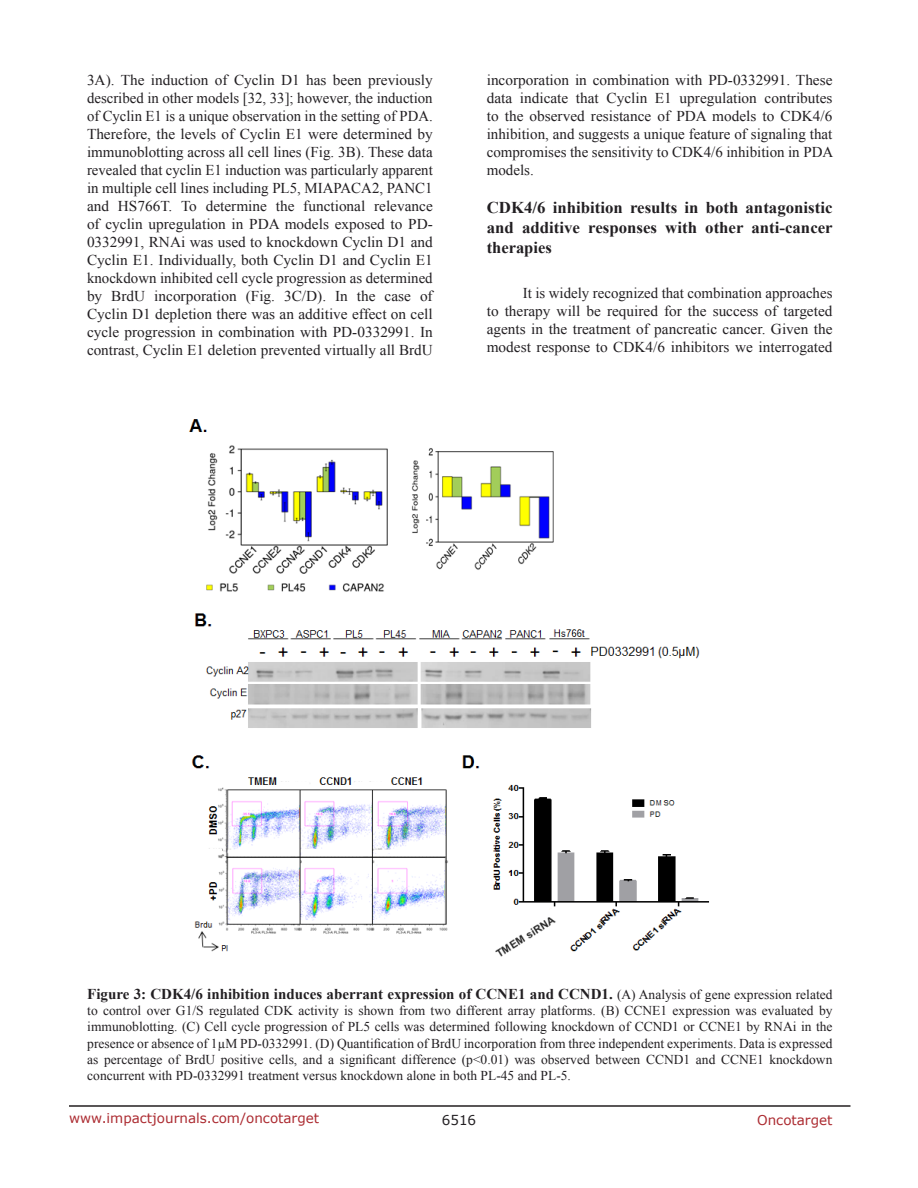
<style>
.page{position:relative;width:918px;height:1188px;background:#fff}
.page>*{position:absolute;margin:0;border:0;box-sizing:border-box;transform-origin:0 0}
.SubHeading{font:700 16.5px/19.8px "Times New Roman";color:#221f22;text-align:justify}
.BodyText{font:15px/18px "Times New Roman";color:#221f22;text-align:justify}
.FigureText{font:700 15px "Times New Roman";color:#221f22}
.FigureText-2{font:13.5px/16.2px "Times New Roman";color:#221f22;text-align:justify}
.t1{font:13.5px "Verdana";color:#ac2b31}
.t2{font:13.5px "Verdana";color:#221f22}
.s1{font-weight:400;font-size:13.5px}
</style>
<div class="page">
<hr style="left:69px;top:1105px;width:781px;height:2px;background:#231f20">
<img style="left:189px;top:419px;width:520px;height:538px">
<p class="BodyText" style="left:87px;top:71px;width:347px">3A). The induction of Cyclin D1 has been previously described in other models [32, 33]; however, the induction of Cyclin E1 is a unique observation in the setting of PDA.<br>Therefore, the levels of Cyclin E1 were determined by immunoblotting across all cell lines (Fig. 3B). These data revealed that cyclin E1 induction was particularly apparent in multiple cell lines including PL5, MIAPACA2, PANC1 and HS766T. To determine the functional relevance of cyclin upregulation in PDA models exposed to PD-0332991, RNAi was used to knockdown Cyclin D1 and Cyclin E1. Individually, both Cyclin D1 and Cyclin E1 knockdown inhibited cell cycle progression as determined by BrdU incorporation (Fig. 3C/D). In the case of Cyclin D1 depletion there was an additive effect on cell cycle progression in combination with PD-0332991. In contrast, Cyclin E1 deletion prevented virtually all BrdU</p>
<p class="BodyText" style="left:487px;top:71px;width:348px">incorporation in combination with PD-0332991. These data indicate that Cyclin E1 upregulation contributes to the observed resistance of PDA models to CDK4/6 inhibition, and suggests a unique feature of signaling that compromises the sensitivity to CDK4/6 inhibition in PDA models.</p>
<p class="SubHeading" style="left:487px;top:197px;width:348px">CDK4/6 inhibition results in both antagonistic and additive responses with other anti-cancer therapies</p>
<p class="BodyText" style="left:487px;top:283px;width:347px;text-indent:36px">It is widely recognized that combination approaches to therapy will be required for the success of targeted agents in the treatment of pancreatic cancer. Given the modest response to CDK4/6 inhibitors we interrogated</p>
<p class="FigureText" style="left:87px;top:983px;width:747px">Figure 3: CDK4/6 inhibition induces aberrant expression of CCNE1 and CCND1. <span class="s1">(A) Analysis of gene expression related</span></p>
<p class="FigureText-2" style="left:87px;top:1002px;width:747px">to control over G1/S regulated CDK activity is shown from two different array platforms. (B) CCNE1 expression was evaluated by immunoblotting. (C) Cell cycle progression of PL5 cells was determined following knockdown of CCND1 or CCNE1 by RNAi in the presence or absence of 1µM PD-0332991. (D) Quantification of BrdU incorporation from three independent experiments. Data is expressed as percentage of BrdU positive cells, and a significant difference (p&lt;0.01) was observed between CCND1 and CCNE1 knockdown concurrent with PD-0332991 treatment versus knockdown alone in both PL-45 and PL-5.</p>
<p class="t1" style="left:69px;top:1109px;width:252px">www.impactjournals.com/oncotarget</p>
<p class="t2" style="left:442px;top:1111px;width:36px">6516</p>
<p class="t1" style="left:757px;top:1111px;width:77px">Oncotarget</p>
</div>
